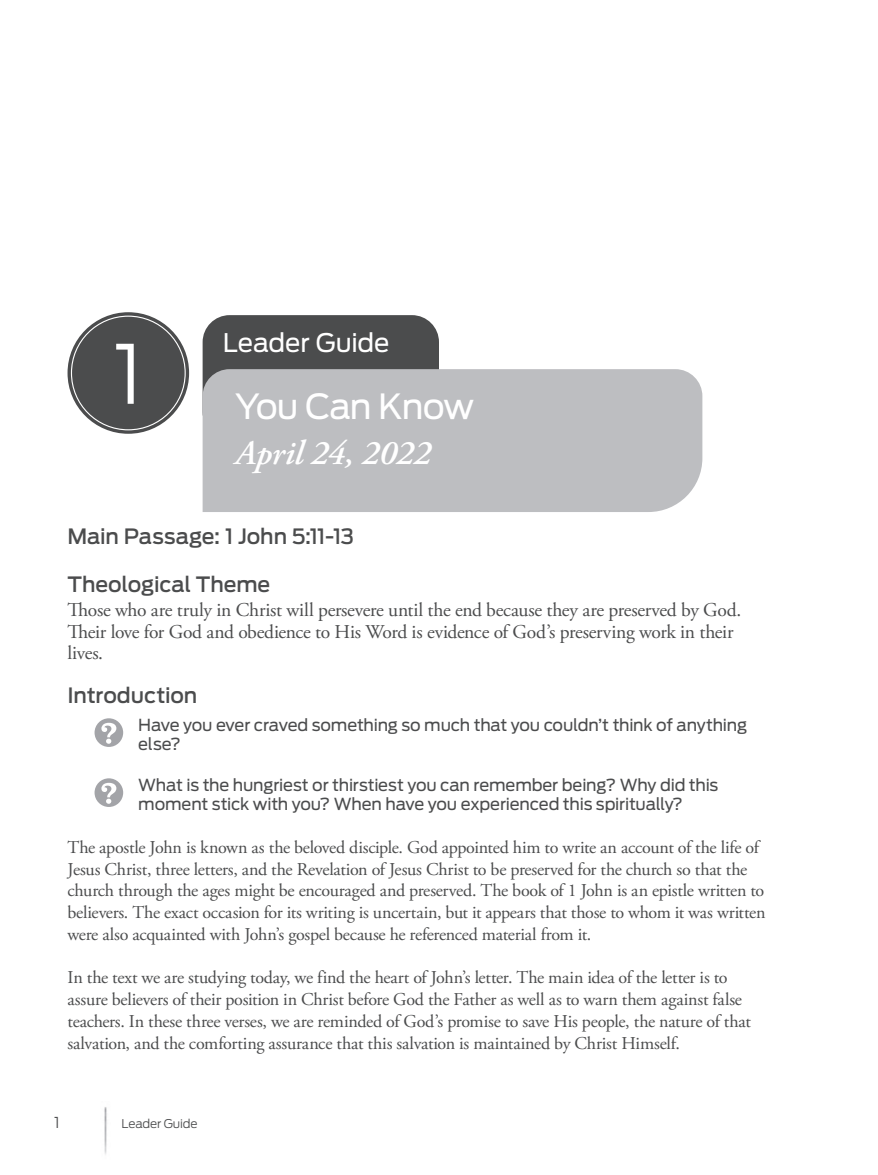
<style>
.page{position:relative;width:878px;height:1175px;background:#fff}
.page>*{position:absolute;margin:0;border:0;box-sizing:border-box;transform-origin:0 0}
.head1_session_number{font:300 81px "Antenna";color:#fff}
.header3{font:italic 600 34.5px "Adobe Garamond Pro";letter-spacing:-.01em;color:#fff}
.head1{font:34.5px "Antenna";letter-spacing:-.035em;color:#fff}
.header2{font:25.5px "Antenna";letter-spacing:-.005em;color:#fff}
.subhead1{font:500 21px "Antenna";letter-spacing:-.005em;color:#4b4c4d}
.body2{font:19.5px/21.8px "Adobe Garamond Pro";letter-spacing:-.015em;color:#4b4c4d}
.body_no_indent{font:18px/21.8px "Adobe Garamond Pro";letter-spacing:-.015em;color:#4b4c4d}
.questions{font:16.5px/19.5px "Antenna";letter-spacing:-.015em;color:#4b4c4d}
.t1{font:300 15px "Antenna";color:#4b4c4d}
.t2{font:300 12px "Antenna";letter-spacing:-.01em;color:#4b4c4d}
</style>
<div class="page">
<div style="left:202px;top:315px;width:237px;height:124px;background:#4b4c4d;border-radius:27px"></div>
<div style="left:202px;top:369px;width:500px;height:143px;background:#bdbec1"></div>
<img style="left:104px;top:1107px;width:3px;height:48px">
<div style="left:68px;top:312px;width:121px;height:122px;background:#4b4c4d;border-radius:50%"></div>
<svg style="left:94px;top:718px;width:29px;height:29px"></svg>
<svg style="left:94px;top:778px;width:29px;height:29px"></svg>
<p class="head1_session_number" style="left:113px;top:326px;width:32px">1</p>
<p class="header2" style="left:223px;top:327px;width:168px">Leader Guide</p>
<p class="head1" style="left:235px;top:386px;width:241px">You Can Know</p>
<p class="header3" style="left:235px;top:433px;width:197px">April 24, 2022</p>
<p class="subhead1" style="left:68px;top:524px;width:288px">Main Passage: 1 John 5:11-13</p>
<p class="subhead1" style="left:68px;top:572px;width:204px">Theological Theme</p>
<p class="body2" style="left:68px;top:599px;width:675px">Those who are truly in Christ will persevere until the end because they are preserved by God.<br>Their love for God and obedience to His Word is evidence of God’s preserving work in their lives.</p>
<p class="subhead1" style="left:68px;top:682px;width:131px">Introduction</p>
<p class="questions" style="left:138px;top:715px;width:610px">Have you ever craved something so much that you couldn’t think of anything else?</p>
<p class="questions" style="left:138px;top:775px;width:581px">What is the hungriest or thirstiest you can remember being? Why did this moment stick with you? When have you experienced this spiritually?</p>
<p class="body_no_indent" style="left:68px;top:837px;width:699px">The apostle John is known as the beloved disciple. God appointed him to write an account of the life of Jesus Christ, three letters, and the Revelation of Jesus Christ to be preserved for the church so that the church through the ages might be encouraged and preserved. The book of 1 John is an epistle written to believers. The exact occasion for its writing is uncertain, but it appears that those to whom it was written were also acquainted with John’s gospel because he referenced material from it.</p>
<p class="body_no_indent" style="left:68px;top:967px;width:685px">In the text we are studying today, we find the heart of John’s letter. The main idea of the letter is to assure believers of their position in Christ before God the Father as well as to warn them against false teachers. In these three verses, we are reminded of God’s promise to save His people, the nature of that salvation, and the comforting assurance that this salvation is maintained by Christ Himself.</p>
<p class="t1" style="left:54px;top:1113px;width:7px">1</p>
<p class="t2" style="left:122px;top:1116px;width:78px">Leader Guide</p>
</div>
